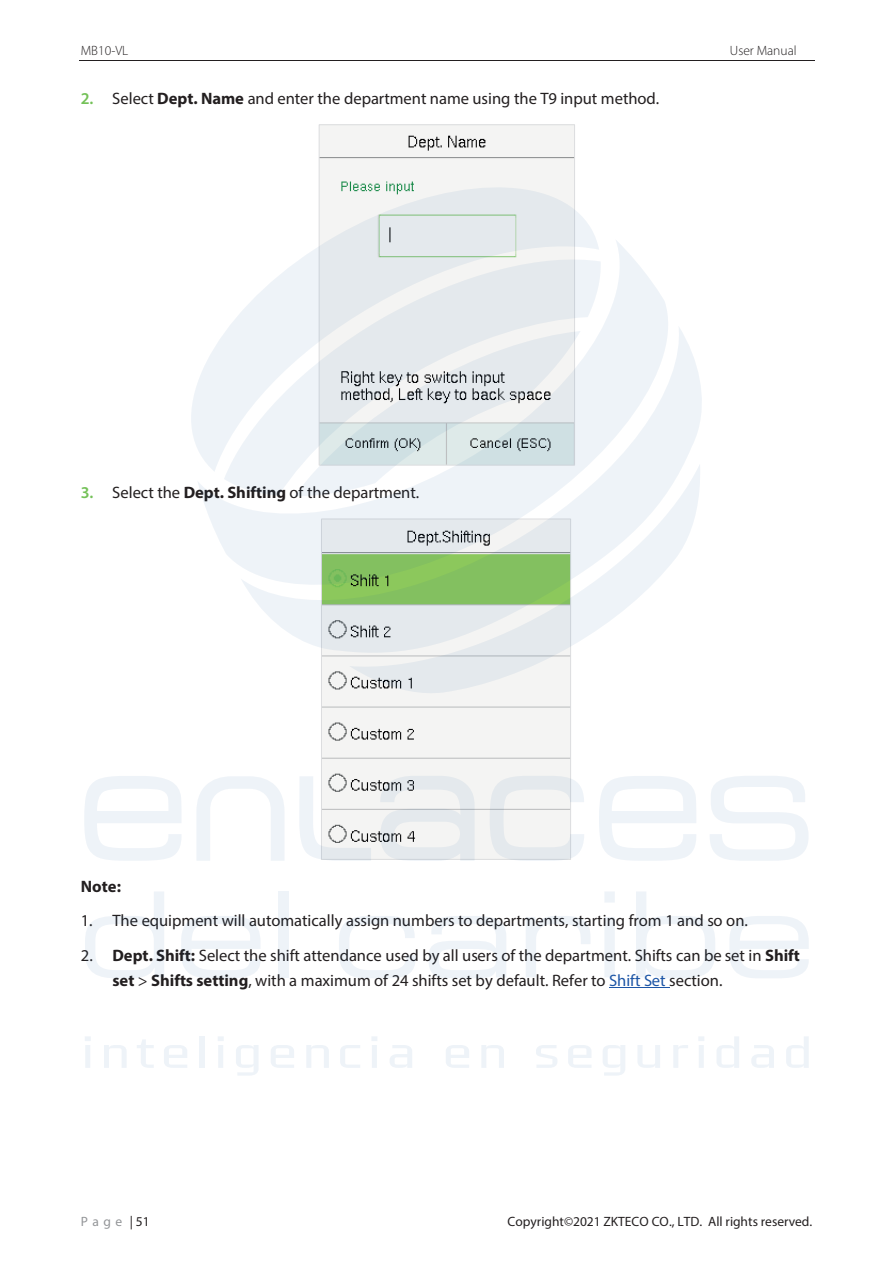
<style>
.page{position:relative;width:893px;height:1263px;background:#fff}
.page>*{position:absolute;margin:0;border:0;box-sizing:border-box;transform-origin:0 0}
.t1{font:16.5px/25.2px "Myriad Pro";color:#231f20}
.t2{font:700 16.5px "Myriad Pro";color:#231f20}
.t3{font:13.5px "Myriad Pro";letter-spacing:.005em;color:#231f20}
.t4{font:300 13.5px "Myriad Pro";color:#231f20}
.t5{font:13.5px "Myriad Pro";letter-spacing:.335em;color:#939598}
.s1{font-weight:600;color:#74c158}
.s2{font-weight:700}
.s3{color:#1e56a6}
.s4{color:#231f20}
</style>
<div class="page">
<hr style="left:79px;top:60px;width:735px;height:1px;background:#231f20">
<hr style="left:609px;top:987px;width:60px;height:1px;background:#1e56a6">
<img style="left:321px;top:127px;width:252px;height:60px">
<img style="left:323px;top:659px;width:246px;height:199px">
<svg style="left:85px;top:892px;width:79px;height:86px"></svg>
<svg style="left:181px;top:916px;width:79px;height:62px"></svg>
<div style="left:278px;top:891px;width:11px;height:86px;background:#eef3f8"></div>
<svg style="left:339px;top:916px;width:77px;height:62px"></svg>
<svg style="left:429px;top:916px;width:77px;height:62px"></svg>
<svg style="left:526px;top:916px;width:64px;height:61px"></svg>
<svg style="left:605px;top:892px;width:10px;height:85px"></svg>
<svg style="left:636px;top:892px;width:79px;height:86px"></svg>
<svg style="left:730px;top:916px;width:79px;height:62px"></svg>
<svg style="left:84px;top:776px;width:97px;height:85px"></svg>
<svg style="left:197px;top:776px;width:87px;height:85px"></svg>
<svg style="left:299px;top:776px;width:72px;height:85px"></svg>
<svg style="left:380px;top:776px;width:95px;height:85px"></svg>
<svg style="left:490px;top:776px;width:94px;height:85px"></svg>
<svg style="left:599px;top:776px;width:97px;height:85px"></svg>
<svg style="left:710px;top:776px;width:98px;height:85px"></svg>
<svg style="left:85px;top:1036px;width:6px;height:32px"></svg>
<svg style="left:104px;top:1045px;width:23px;height:23px"></svg>
<svg style="left:137px;top:1040px;width:17px;height:28px"></svg>
<svg style="left:164px;top:1045px;width:23px;height:23px"></svg>
<div style="left:199px;top:1036px;width:6px;height:32px;background:#eef3f8"></div>
<svg style="left:218px;top:1036px;width:6px;height:32px"></svg>
<svg style="left:236px;top:1045px;width:22px;height:31px"></svg>
<svg style="left:271px;top:1045px;width:23px;height:23px"></svg>
<svg style="left:306px;top:1045px;width:23px;height:23px"></svg>
<svg style="left:340px;top:1045px;width:20px;height:23px"></svg>
<svg style="left:372px;top:1036px;width:5px;height:32px"></svg>
<svg style="left:390px;top:1045px;width:22px;height:23px"></svg>
<svg style="left:446px;top:1045px;width:23px;height:23px"></svg>
<svg style="left:481px;top:1045px;width:23px;height:23px"></svg>
<svg style="left:536px;top:1045px;width:21px;height:23px"></svg>
<svg style="left:568px;top:1045px;width:23px;height:23px"></svg>
<svg style="left:603px;top:1045px;width:22px;height:31px"></svg>
<svg style="left:638px;top:1045px;width:22px;height:23px"></svg>
<svg style="left:673px;top:1045px;width:15px;height:23px"></svg>
<svg style="left:698px;top:1036px;width:6px;height:32px"></svg>
<svg style="left:717px;top:1036px;width:22px;height:32px"></svg>
<svg style="left:751px;top:1045px;width:23px;height:23px"></svg>
<svg style="left:786px;top:1036px;width:23px;height:32px"></svg>
<svg style="left:191px;top:187px;width:405px;height:260px"></svg>
<svg style="left:197px;top:239px;width:471px;height:327px"></svg>
<svg style="left:224px;top:253px;width:377px;height:243px;fill:#e4e9ed"></svg>
<svg style="left:349px;top:659px;width:222px;height:36px;fill:#e4e9ed"></svg>
<svg style="left:241px;top:326px;width:461px;height:333px"></svg>
<p class="t4" style="left:81px;top:42px;width:49px">MB10-VL</p>
<p class="t4" style="left:730px;top:42px;width:68px">User Manual</p>
<p class="t1" style="left:81px;top:85px;width:580px"><span class="s1">2.</span> Select <span class="s2">Dept. Name</span> and enter the department name using the T9 input method.</p>
<p class="t1" style="left:81px;top:480px;width:340px"><span class="s1">3.</span> Select the <span class="s2">Dept. Shifting</span> of the department.</p>
<p class="t2" style="left:81px;top:876px;width:42px">Note:</p>
<p class="t1" style="left:81px;top:908px;width:669px">1. The equipment will automatically assign numbers to departments, starting from 1 and so on.</p>
<p class="t1" style="left:112px;top:942px;width:689px;text-indent:-31px">2. <span class="s2">Dept. Shift:</span> Select the shift attendance used by all users of the department. Shifts can be set in <span class="s2">Shift set</span> &gt; <span class="s2">Shifts setting</span>, with a maximum of 24 shifts set by default. Refer to <span class="s3">Shift Set</span> section.</p>
<p class="t5" style="left:81px;top:1213px;width:70px">Page <span class="s4">|51</span></p>
<p class="t3" style="left:508px;top:1213px;width:306px">Copyright©2021 ZKTECO CO., LTD. All rights reserved.</p>
</div>
